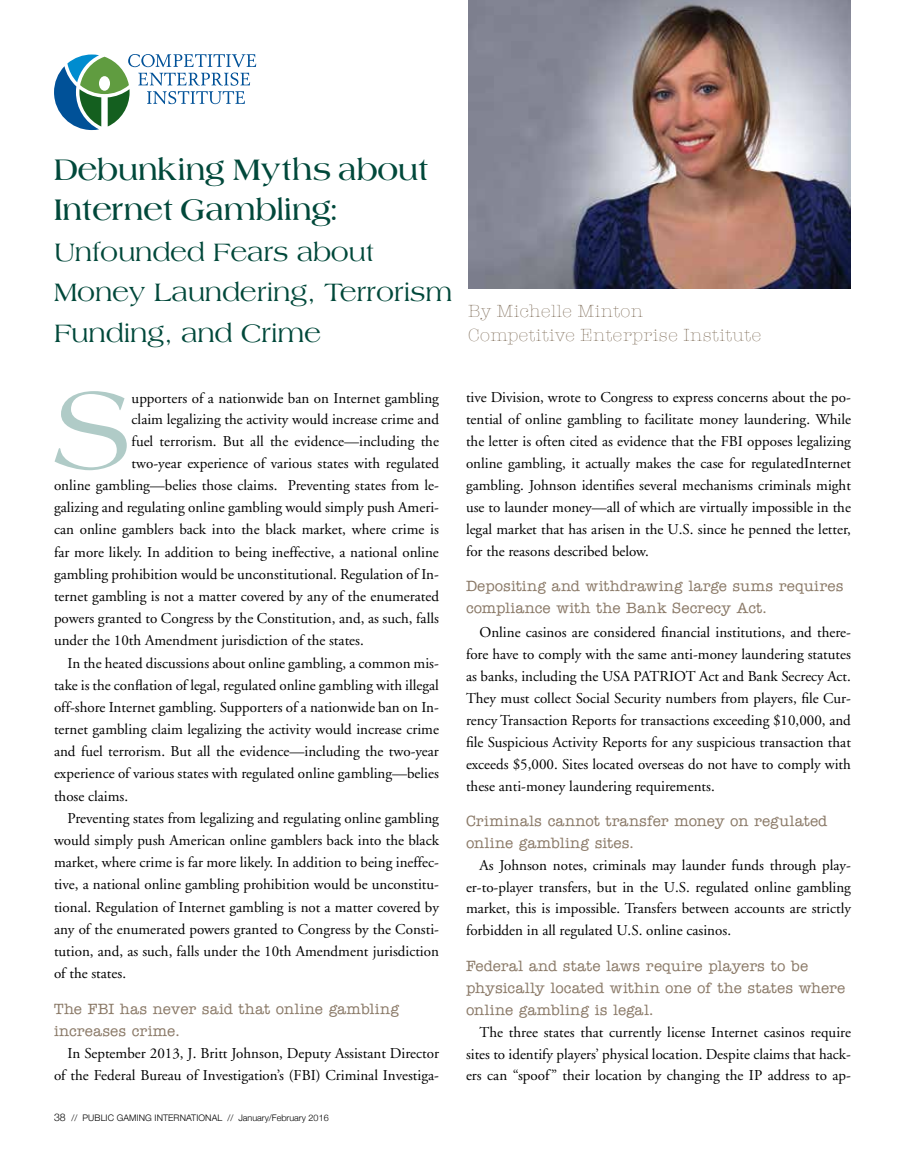
<style>
.page{position:relative;width:905px;height:1175px;background:#fff}
.page>*{position:absolute;margin:0;border:0;box-sizing:border-box;transform-origin:0 0}
.t1{font:116.25px "Americana";color:#b0cbc7}
.t2{font:27px/40.5px "Americana";letter-spacing:-.01em;color:#00483a}
.t3{font:700 27px/40.5px "Americana";color:#00483a}
.t4{font:300 18px/24px "American Typewriter";letter-spacing:.03em;color:#7c6a55}
.t5{font:15px/21.9px "Adobe Garamond";color:#000;text-align:justify}
.t6{font:500 15px/21.9px "American Typewriter";letter-spacing:.01em;color:#8a7967}
.t7{font:300 9px "Helvetica Neue";letter-spacing:.01em;color:#000}
.s1{font-size:10.5px}
</style>
<div class="page">
<img style="left:468px;top:0;width:382px;height:288px">
<svg style="left:54px;top:54px;width:202px;height:76px"></svg>
<h2 class="t3" style="left:54px;top:149px;width:376px">Debunking Myths about<br>Internet Gambling:</h2>
<h2 class="t2" style="left:54px;top:231px;width:400px">Unfounded Fears about<br>Money Laundering, Terrorism<br>Funding, and Crime</h2>
<p class="t4" style="left:468px;top:299px;width:295px">By Michelle Minton<br>Competitive Enterprise Institute</p>
<h1 class="t1" style="left:54px;top:365px;width:79px">S</h1>
<p class="t5" style="left:132px;top:387px;width:309px">upporters of a nationwide ban on Internet gambling</p>
<p class="t5" style="left:132px;top:409px;width:309px">claim legalizing the activity would increase crime and</p>
<p class="t5" style="left:132px;top:431px;width:309px">fuel terrorism. But all the evidence—including the</p>
<p class="t5" style="left:132px;top:452px;width:309px">two-year experience of various states with regulated</p>
<p class="t5" style="left:54px;top:475px;width:386px">online gambling—belies those claims. Preventing states from le-</p>
<p class="t5" style="left:54px;top:497px;width:386px">galizing and regulating online gambling would simply push Ameri-</p>
<p class="t5" style="left:54px;top:519px;width:386px">can online gamblers back into the black market, where crime is</p>
<p class="t5" style="left:54px;top:541px;width:386px">far more likely. In addition to being ineffective, a national online</p>
<p class="t5" style="left:54px;top:563px;width:386px">gambling prohibition would be unconstitutional. Regulation of In-</p>
<p class="t5" style="left:54px;top:585px;width:386px">ternet gambling is not a matter covered by any of the enumerated</p>
<p class="t5" style="left:54px;top:608px;width:386px">powers granted to Congress by the Constitution, and, as such, falls</p>
<p class="t5" style="left:54px;top:630px;width:311px">under the 10th Amendment jurisdiction of the states.</p>
<p class="t5" style="left:68px;top:652px;width:373px">In the heated discussions about online gambling, a common mis-</p>
<p class="t5" style="left:54px;top:674px;width:386px">take is the conflation of legal, regulated online gambling with illegal</p>
<p class="t5" style="left:54px;top:696px;width:386px">off-shore Internet gambling. Supporters of a nationwide ban on In-</p>
<p class="t5" style="left:54px;top:718px;width:386px">ternet gambling claim legalizing the activity would increase crime</p>
<p class="t5" style="left:54px;top:741px;width:386px">and fuel terrorism. But all the evidence—including the two-year</p>
<p class="t5" style="left:54px;top:763px;width:386px">experience of various states with regulated online gambling—belies</p>
<p class="t5" style="left:54px;top:785px;width:76px">those claims.</p>
<p class="t5" style="left:68px;top:807px;width:373px">Preventing states from legalizing and regulating online gambling</p>
<p class="t5" style="left:54px;top:829px;width:386px">would simply push American online gamblers back into the black</p>
<p class="t5" style="left:54px;top:851px;width:386px">market, where crime is far more likely. In addition to being ineffec-</p>
<p class="t5" style="left:54px;top:874px;width:386px">tive, a national online gambling prohibition would be unconstitu-</p>
<p class="t5" style="left:54px;top:896px;width:386px">tional. Regulation of Internet gambling is not a matter covered by</p>
<p class="t5" style="left:54px;top:918px;width:386px">any of the enumerated powers granted to Congress by the Consti-</p>
<p class="t5" style="left:54px;top:940px;width:386px">tution, and, as such, falls under the 10th Amendment jurisdiction</p>
<p class="t5" style="left:54px;top:962px;width:74px">of the states.</p>
<p class="t6" style="left:54px;top:997px;width:346px">The FBI has never said that online gambling increases crime.</p>
<p class="t5" style="left:54px;top:1042px;width:386px;text-align:right">In September 2013, J. Britt Johnson, Deputy Assistant Director of the Federal Bureau of Investigation’s (FBI) Criminal Investiga-</p>
<p class="t7" style="left:54px;top:1110px;width:276px"><span class="s1">38</span> // PUBLIC GAMING INTERNATIONAL // January/February 2016</p>
<p class="t5" style="left:466px;top:387px;width:386px">tive Division, wrote to Congress to express concerns about the po&shy;tential of online gambling to facilitate money laundering. While the letter is often cited as evidence that the FBI opposes legalizing online gambling, it actually makes the case for regulatedInternet gambling. Johnson identifies several mechanisms criminals might use to launder money—all of which are virtually impossible in the legal market that has arisen in the U.S. since he penned the letter, for the reasons described below.</p>
<p class="t6" style="left:466px;top:575px;width:379px">Depositing and withdrawing large sums requires compliance with the Bank Secrecy Act.</p>
<p class="t5" style="left:466px;top:622px;width:386px;text-indent:14px">Online casinos are considered financial institutions, and there&shy;fore have to comply with the same anti-money laundering statutes as banks, including the USA PATRIOT Act and Bank Secrecy Act.<br>They must collect Social Security numbers from players, file Cur&shy;rency Transaction Reports for transactions exceeding $10,000, and file Suspicious Activity Reports for any suspicious transaction that exceeds $5,000. Sites located overseas do not have to comply with these anti-money laundering requirements.</p>
<p class="t6" style="left:466px;top:810px;width:363px">Criminals cannot transfer money on regulated online gambling sites.</p>
<p class="t5" style="left:466px;top:854px;width:386px;text-indent:14px">As Johnson notes, criminals may launder funds through play&shy;er-to-player transfers, but in the U.S. regulated online gambling market, this is impossible. Transfers between accounts are strictly forbidden in all regulated U.S. online casinos.</p>
<p class="t6" style="left:466px;top:955px;width:381px">Federal and state laws require players to be physically located within one of the states where online gambling is legal.</p>
<p class="t5" style="left:466px;top:1021px;width:386px;text-indent:14px">The three states that currently license Internet casinos require sites to identify players’ physical location. Despite claims that hack&shy;ers can “spoof” their location by changing the IP address to ap-</p>
</div>
